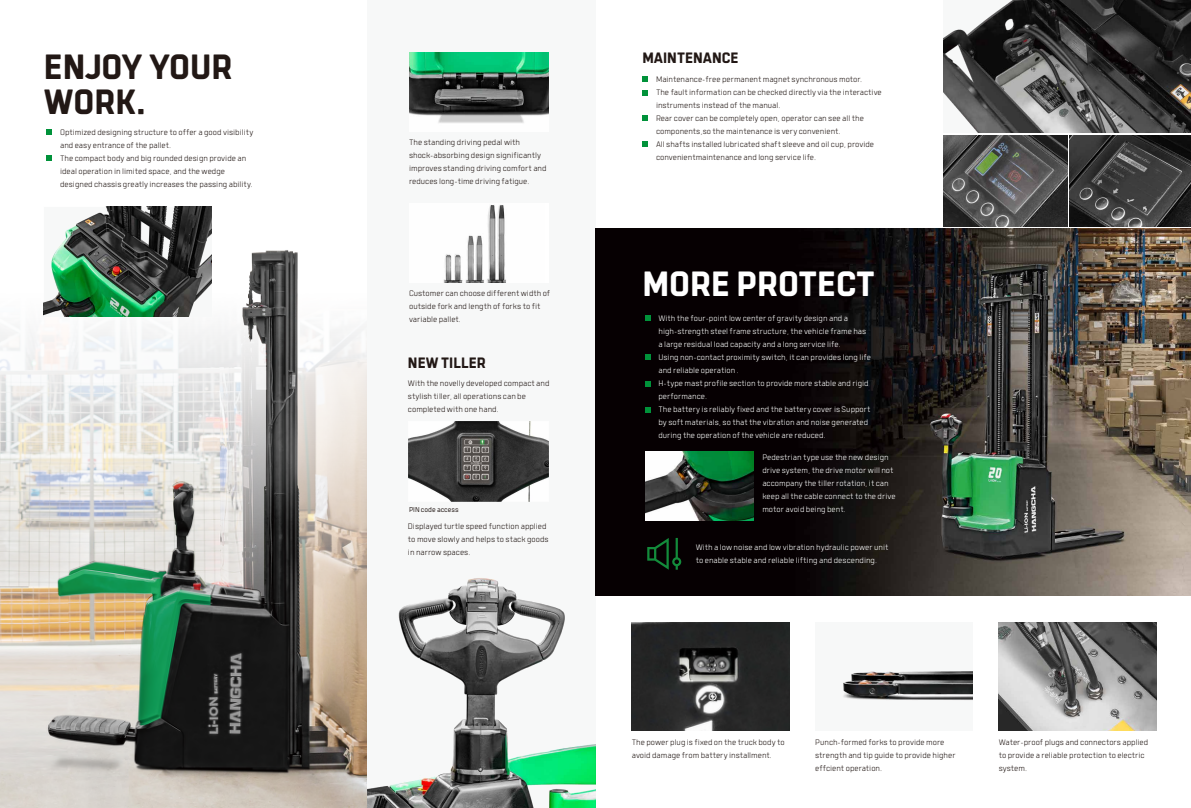
<style>
.page{position:relative;width:1191px;height:808px;background:#fff}
.page>*{position:absolute;margin:0;border:0;box-sizing:border-box;transform-origin:0 0}
.t1{font:800 35px/35px "Tomkin";color:#221815}
.t2{font:800 35px "Tomkin";color:#fff}
.t3{font:800 15px "Tomkin";color:#221815}
.t4{font:300 8px/13px "Tomkin";color:#221815}
.t5{font:300 8px/13px "Tomkin";color:#fff}
.t6{font:300 7px "Tomkin";color:#221815}
</style>
<div class="page">
<img style="left:0;top:206px;width:366px;height:601px">
<img style="left:44px;top:207px;width:168px;height:110px">
<div style="left:366px;top:0;width:229px;height:808px;background:#f7f8f8"></div>
<svg style="left:642px;top:76px;width:6px;height:5px"></svg>
<svg style="left:642px;top:115px;width:6px;height:5px"></svg>
<svg style="left:642px;top:141px;width:6px;height:6px"></svg>
<svg style="left:642px;top:90px;width:6px;height:6px"></svg>
<img style="left:409px;top:52px;width:139px;height:71px">
<div style="left:409px;top:203px;width:139px;height:79px;background:#fff"></div>
<img style="left:443px;top:205px;width:63px;height:77px">
<img style="left:409px;top:422px;width:140px;height:79px">
<img style="left:367px;top:578px;width:228px;height:230px">
<img style="left:595px;top:229px;width:596px;height:366px">
<img style="left:632px;top:622px;width:157px;height:108px">
<img style="left:843px;top:670px;width:129px;height:31px">
<img style="left:998px;top:622px;width:158px;height:108px">
<svg style="left:645px;top:315px;width:5px;height:6px"></svg>
<svg style="left:645px;top:354px;width:5px;height:6px"></svg>
<svg style="left:645px;top:381px;width:5px;height:5px"></svg>
<svg style="left:645px;top:407px;width:5px;height:5px"></svg>
<img style="left:645px;top:451px;width:108px;height:69px">
<img style="left:943px;top:0;width:248px;height:133px">
<img style="left:943px;top:135px;width:124px;height:91px">
<img style="left:1070px;top:135px;width:121px;height:91px">
<svg style="left:46px;top:129px;width:6px;height:6px"></svg>
<svg style="left:46px;top:155px;width:6px;height:6px"></svg>
<svg style="left:647px;top:538px;width:34px;height:32px"></svg>
<h1 class="t1" style="left:44px;top:49px;width:190px">ENJOY YOUR<br>WORK.</h1>
<p class="t4" style="left:60px;top:126px;width:195px">Optimized designing structure to offer a good visibility and easy entrance of the pallet.<br>The compact body and big rounded design provide an ideal operation in limited space, and the wedge designed chassis greatly increases the passing ability.</p>
<p class="t4" style="left:409px;top:136px;width:139px">The standing driving pedal with shock-absorbing design significantly improves standing driving comfort and reduces long-time driving fatigue.</p>
<p class="t4" style="left:409px;top:287px;width:143px">Customer can choose different width of outside fork and length of forks to fit variable pallet.</p>
<h2 class="t3" style="left:408px;top:353px;width:79px">NEW TILLER</h2>
<p class="t4" style="left:408px;top:376px;width:143px">With the novelly developed compact and stylish tiller, all operations can be completed with one hand.</p>
<p class="t6" style="left:409px;top:505px;width:51px">PIN code access</p>
<p class="t4" style="left:408px;top:520px;width:142px">Displayed turtle speed function applied to move slowly and helps to stack goods in narrow spaces.</p>
<h2 class="t3" style="left:642px;top:48px;width:98px">MAINTENANCE</h2>
<p class="t4" style="left:656px;top:72px;width:227px">Maintenance-free permanent magnet synchronous motor.<br>The fault information can be checked directly via the interactive instruments instead of the manual.<br>Rear cover can be completely open, operator can see all the components,so the maintenance is very convenient.<br>All shafts installed lubricated shaft sleeve and oil cup, provide convenientmaintenance and long service life.</p>
<h1 class="t2" style="left:642px;top:261px;width:234px">MORE PROTECT</h1>
<p class="t5" style="left:658px;top:312px;width:214px">With the four-point low center of gravity design and a high-strength steel frame structure, the vehicle frame has a large residual load capacity and a long service life.<br>Using non-contact proximity switch, it can provides long life and reliable operation .<br>H-type mast profile section to provide more stable and rigid performance.<br>The battery is reliably fixed and the battery cover is Support by soft materials, so that the vibration and noise generated during the operation of the vehicle are reduced.</p>
<p class="t5" style="left:762px;top:451px;width:135px">Pedestrian type use the new design drive system, the drive motor will not accompany the tiller rotation, it can keep all the cable connect to the drive motor avoid being bent.</p>
<p class="t5" style="left:695px;top:541px;width:194px">With a low noise and low vibration hydraulic power unit to enable stable and reliable lifting and descending.</p>
<p class="t4" style="left:632px;top:736px;width:154px">The power plug is fixed on the truck body to avoid damage from battery installment.</p>
<p class="t4" style="left:815px;top:736px;width:142px">Punch-formed forks to provide more strength and tip guide to provide higher effcient operation.</p>
<p class="t4" style="left:998px;top:736px;width:151px">Water-proof plugs and connectors applied to provide a reliable protection to electric system.</p>
</div>
